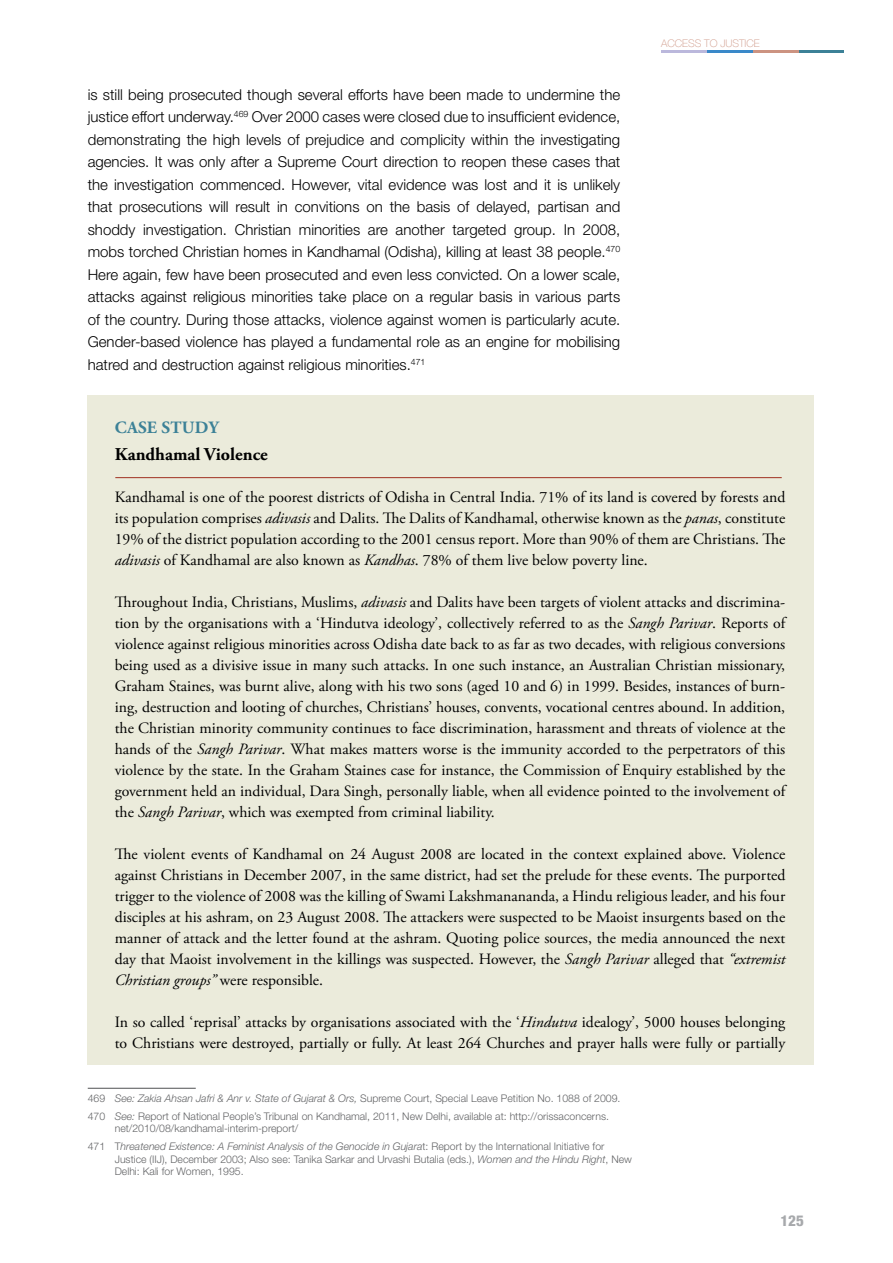
<style>
.page{position:relative;width:893px;height:1263px;background:#fff}
.page>*{position:absolute;margin:0;border:0;box-sizing:border-box;transform-origin:0 0}
.t1{font:700 18px "Adobe Garamond Pro";color:#000}
.t2{font:700 17.25px "Adobe Garamond Pro";letter-spacing:.015em;color:#3c8197}
.t3{font:15.75px/21px "Adobe Garamond Pro";color:#000;text-align:justify}
.t4{font:300 15px/22.5px "Helvetica Neue";color:#000;text-align:justify}
.t5{font:800 condensed 15px "Helvetica Neue";color:#a7a9ac}
.t6{font:300 10.5px/17.9px "Helvetica Neue";color:#636466}
.t7{font:100 10.5px "Helvetica Neue";color:#cc9381}
.s1{font-style:italic}
</style>
<div class="page">
<hr style="left:798px;top:50px;width:46px;height:2px;background:#3c8197">
<hr style="left:707px;top:50px;width:46px;height:2px;background:#3a89c9">
<hr style="left:753px;top:50px;width:45px;height:2px;background:#cc9381">
<hr style="left:661px;top:50px;width:46px;height:2px;background:#bbb8dc">
<div style="left:88px;top:395px;width:726px;height:670px;background:#ebebdb"></div>
<hr style="left:115px;top:477px;width:667px;height:1px;background:#a84434">
<hr style="left:88px;top:1088px;width:108px;height:1px;background:#636466">
<p class="t4" style="left:88px;top:83px;width:534px">is still being prosecuted though several efforts have been made to undermine the justice effort underway.<sup>469</sup> Over 2000 cases were closed due to insufficient evidence, demonstrating the high levels of prejudice and complicity within the investigating agencies. It was only after a Supreme Court direction to reopen these cases that the investigation commenced. However, vital evidence was lost and it is unlikely that prosecutions will result in convitions on the basis of delayed, partisan and shoddy investigation. Christian minorities are another targeted group. In 2008, mobs torched Christian homes in Kandhamal (Odisha), killing at least 38 people.<sup>470<br></sup>Here again, few have been prosecuted and even less convicted. On a lower scale, attacks against religious minorities take place on a regular basis in various parts of the country. During those attacks, violence against women is particularly acute.<br>Gender-based violence has played a fundamental role as an engine for mobilising hatred and destruction against religious minorities.<sup>471</sup></p>
<p class="t7" style="left:661px;top:35px;width:181px">RIGHTS AND RIGHT TO DEVELOPMENT</p>
<p class="t7" style="left:661px;top:38px;width:100px">ACCESS TO JUSTICE</p>
<p class="t2" style="left:115px;top:417px;width:105px">Case Study</p>
<p class="t1" style="left:115px;top:444px;width:154px">Kandhamal Violence</p>
<p class="t3" style="left:115px;top:487px;width:672px">Kandhamal is one of the poorest districts of Odisha in Central India. 71% of its land is covered by forests and its population comprises <span class="s1">adivasis</span> and Dalits. The Dalits of Kandhamal, otherwise known as the <span class="s1">panas</span>, constitute 19% of the district population according to the 2001 census report. More than 90% of them are Christians. The <span class="s1">adivasis</span> of Kandhamal are also known as <span class="s1">Kandhas</span>. 78% of them live below poverty line.</p>
<p class="t3" style="left:115px;top:592px;width:672px">Throughout India, Christians, Muslims, <span class="s1">adivasis</span> and Dalits have been targets of violent attacks and discrimina&shy;tion by the organisations with a ‘Hindutva ideology’, collectively referred to as the <span class="s1">Sangh Parivar</span>. Reports of violence against religious minorities across Odisha date back to as far as two decades, with religious conversions being used as a divisive issue in many such attacks. In one such instance, an Australian Christian missionary, Graham Staines, was burnt alive, along with his two sons (aged 10 and 6) in 1999. Besides, instances of burn&shy;ing, destruction and looting of churches, Christians’ houses, convents, vocational centres abound. In addition, the Christian minority community continues to face discrimination, harassment and threats of violence at the hands of the <span class="s1">Sangh Parivar</span>. What makes matters worse is the immunity accorded to the perpetrators of this violence by the state. In the Graham Staines case for instance, the Commission of Enquiry established by the government held an individual, Dara Singh, personally liable, when all evidence pointed to the involvement of the <span class="s1">Sangh Parivar</span>, which was exempted from criminal liability.</p>
<p class="t3" style="left:115px;top:844px;width:672px">The violent events of Kandhamal on 24 August 2008 are located in the context explained above. Violence against Christians in December 2007, in the same district, had set the prelude for these events. The purported trigger to the violence of 2008 was the killing of Swami Lakshmanananda, a Hindu religious leader, and his four disciples at his ashram, on 23 August 2008. The attackers were suspected to be Maoist insurgents based on the manner of attack and the letter found at the ashram. Quoting police sources, the media announced the next day that Maoist involvement in the killings was suspected. However, the <span class="s1">Sangh Parivar</span> alleged that <span class="s1">“extremist Christian groups”</span> were responsible.</p>
<p class="t3" style="left:115px;top:1012px;width:672px">In so called ‘reprisal’ attacks by organisations associated with the ‘<span class="s1">Hindutva</span> idealogy’, 5000 houses belonging to Christians were destroyed, partially or fully. At least 264 Churches and prayer halls were fully or partially</p>
<p class="t6" style="left:88px;top:1089px;width:534px">469 <span class="s1">See: Zakia Ahsan Jafri &amp; Anr v. State of Gujarat &amp; Ors,</span> Supreme Court, Special Leave Petition No. 1088 of 2009.<br>470 <span class="s1">See:</span> Report of National People’s Tribunal on Kandhamal, 2011, New Delhi, available at: http://orissaconcerns.</p>
<p class="t6" style="left:88px;top:1119px;width:518px;text-indent:27px">net/2010/08/kandhamal-interim-preport/<br>471 T<span class="s1">hreatened Existence: A Feminist Analysis of the Genocide in Gujara</span>t: Report by the International Initiative for</p>
<p class="t6" style="left:115px;top:1152px;width:519px;line-height:12.6px">Justice (IIJ), December 2003; Also see: Tanika Sarkar and Urvashi Butalia (eds.), <span class="s1">Women and the Hindu Right</span>, New<br>Delhi: Kali for Women, 1995.</p>
<p class="t5" style="left:780px;top:1211px;width:25px">125</p>
</div>
